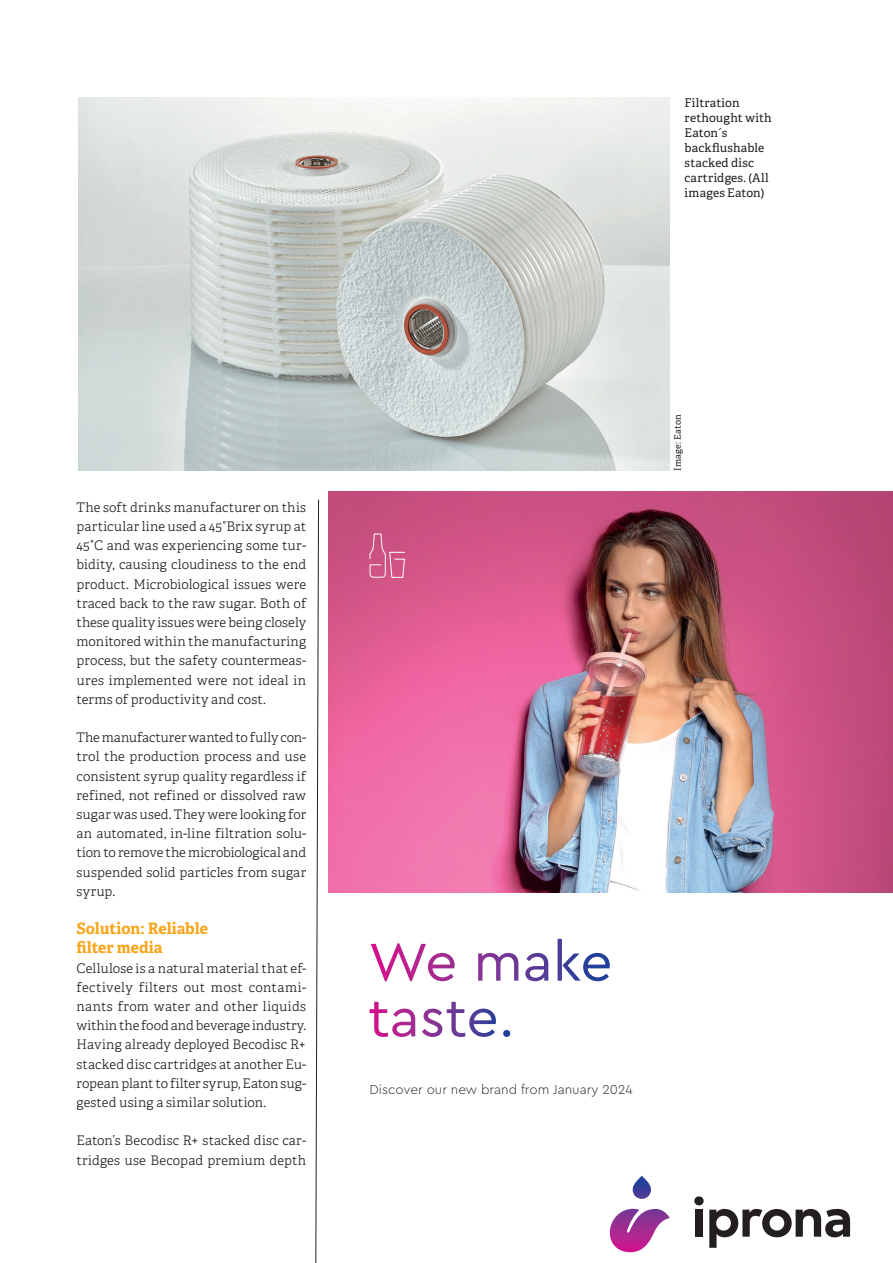
<style>
.page{position:relative;width:893px;height:1263px;background:#fff}
.page>*{position:absolute;margin:0;border:0;box-sizing:border-box;transform-origin:0 0}
.t1{font:700 15.75px/19.2px "Adelle";color:#f9a51b}
.t2{font:300 13.5px "Cera Pro";color:#312f30}
.t3{font:300 13.2px/19.2px "Adelle";letter-spacing:.015em;color:#231f20;text-align:justify}
.t4{font:12px/15px "Adelle";letter-spacing:.015em;color:#231f20}
.t5{font:9px "Adelle";letter-spacing:.02em;color:#231f20}
</style>
<div class="page">
<svg style="left:610px;top:1176px;width:60px;height:76px"></svg>
<svg style="left:709px;top:1209px;width:141px;height:39px"></svg>
<div style="left:694px;top:1196px;width:10px;height:9px;background:#231f20;border-radius:50%"></div>
<div style="left:695px;top:1209px;width:8px;height:28px;background:#231f20"></div>
<img style="left:328px;top:491px;width:565px;height:402px">
<svg style="left:370px;top:1002px;width:140px;height:35px"></svg>
<svg style="left:371px;top:939px;width:239px;height:42px"></svg>
<svg style="left:369px;top:533px;width:37px;height:45px;background:#d26591"></svg>
<img style="left:79px;top:98px;width:591px;height:373px">
<svg style="left:315px;top:499px;width:4px;height:764px"></svg>
<p class="t4" style="left:685px;top:95px;width:89px">Filtration rethought with<br>Eaton´s backflushable stacked disc cartridges. (All images Eaton)</p>
<p class="t3" style="left:77px;top:498px;width:231px">The soft drinks manufacturer on this particular line used a 45°Brix syrup at 45°C and was experiencing some tur&shy;bidity, causing cloudiness to the end product. Microbiological issues were traced back to the raw sugar. Both of these quality issues were being closely monitored within the manufacturing process, but the safety countermeas&shy;ures implemented were not ideal in terms of productivity and cost.</p>
<p class="t3" style="left:77px;top:728px;width:231px">The manufacturer wanted to fully con&shy;trol the production process and use consistent syrup quality regardless if refined, not refined or dissolved raw sugar was used. They were looking for an automated, in-line filtration solu&shy;tion to remove the microbiological and suspended solid particles from sugar syrup.</p>
<p class="t1" style="left:77px;top:919px;width:133px">Solution: Reliable filter media</p>
<p class="t3" style="left:77px;top:958px;width:231px">Cellulose is a natural material that ef&shy;fectively filters out most contami&shy;nants from water and other liquids within the food and beverage industry.<br>Having already deployed Becodisc R+ stacked disc cartridges at another Eu&shy;ropean plant to filter syrup, Eaton sug&shy;gested using a similar solution.</p>
<p class="t3" style="left:77px;top:1131px;width:231px">Eaton’s Becodisc R+ stacked disc car&shy;tridges use Becopad premium depth</p>
<p class="t5" style="left:672px;top:471px;width:58px;rotate:-90deg">Image: Eaton</p>
<p class="t2" style="left:370px;top:1080px;width:265px">Discover our new brand from January 2024</p>
</div>
